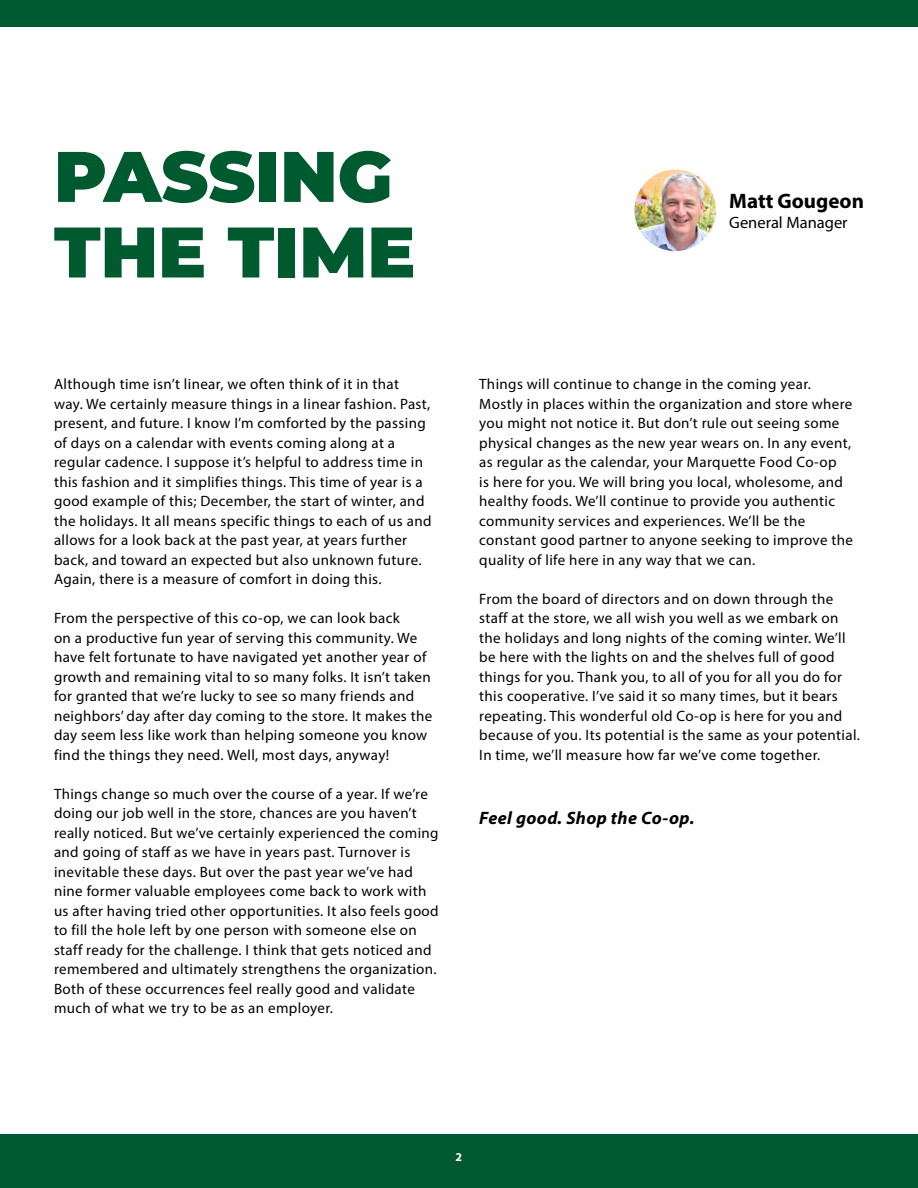
<style>
.page{position:relative;width:918px;height:1188px;background:#fff}
.page>*{position:absolute;margin:0;border:0;box-sizing:border-box;transform-origin:0 0}
.t1{font:900 71.4px "Montserrat";color:#005a2f}
.t2{font:700 21px "Myriad Pro";color:#000}
.t3{font:italic 700 18px "Myriad Pro";letter-spacing:.02em;color:#000}
.t4{font:16.5px "Myriad Pro";color:#000}
.t5{font:15px/19.5px "Myriad Pro";letter-spacing:.025em;color:#000}
.t6{font:700 12px "Myriad Pro";color:#fff}
</style>
<div class="page">
<div style="left:0;top:1134px;width:918px;height:54px;background:#005a2f"></div>
<img style="left:634px;top:170px;width:82px;height:81px">
<div style="left:0;top:0;width:918px;height:27px;background:#005a2f"></div>
<h1 class="t1" style="left:54px;top:123px;width:340px">PASSING</h1>
<h1 class="t1" style="left:54px;top:199px;width:363px">THE TIME</h1>
<p class="t5" style="left:54px;top:374px;width:379px">Although time isn’t linear, we often think of it in that<br>way. We certainly measure things in a linear fashion. Past, present, and future. I know I’m comforted by the passing of days on a calendar with events coming along at a regular cadence. I suppose it’s helpful to address time in this fashion and it simplifies things. This time of year is a good example of this; December, the start of winter, and the holidays. It all means specific things to each of us and allows for a look back at the past year, at years further back, and toward an expected but also unknown future.<br>Again, there is a measure of comfort in doing this.</p>
<p class="t5" style="left:54px;top:608px;width:380px">From the perspective of this co-op, we can look back<br>on a productive fun year of serving this community. We have felt fortunate to have navigated yet another year of growth and remaining vital to so many folks. It isn’t taken for granted that we’re lucky to see so many friends and neighbors’ day after day coming to the store. It makes the day seem less like work than helping someone you know find the things they need. Well, most days, anyway!</p>
<p class="t5" style="left:54px;top:784px;width:386px">Things change so much over the course of a year. If we’re doing our job well in the store, chances are you haven’t really noticed. But we’ve certainly experienced the coming and going of staff as we have in years past. Turnover is inevitable these days. But over the past year we’ve had nine former valuable employees come back to work with us after having tried other opportunities. It also feels good to fill the hole left by one person with someone else on staff ready for the challenge. I think that gets noticed and remembered and ultimately strengthens the organization.<br>Both of these occurrences feel really good and validate much of what we try to be as an employer.</p>
<h2 class="t2" style="left:729px;top:188px;width:136px">Matt Gougeon</h2>
<p class="t4" style="left:729px;top:212px;width:120px">General Manager</p>
<p class="t5" style="left:479px;top:374px;width:375px">Things will continue to change in the coming year.<br>Mostly in places within the organization and store where you might not notice it. But don’t rule out seeing some physical changes as the new year wears on. In any event, as regular as the calendar, your Marquette Food Co-op<br>is here for you. We will bring you local, wholesome, and healthy foods. We’ll continue to provide you authentic community services and experiences. We’ll be the constant good partner to anyone seeking to improve the quality of life here in any way that we can.</p>
<p class="t5" style="left:479px;top:589px;width:382px">From the board of directors and on down through the staff at the store, we all wish you well as we embark on the holidays and long nights of the coming winter. We’ll be here with the lights on and the shelves full of good things for you. Thank you, to all of you for all you do for this cooperative. I’ve said it so many times, but it bears repeating. This wonderful old Co-op is here for you and because of you. Its potential is the same as your potential.<br>In time, we’ll measure how far we’ve come together.</p>
<p class="t3" style="left:479px;top:806px;width:217px">Feel good. Shop the Co-op.</p>
<p class="t6" style="left:456px;top:1149px;width:8px">2</p>
</div>
